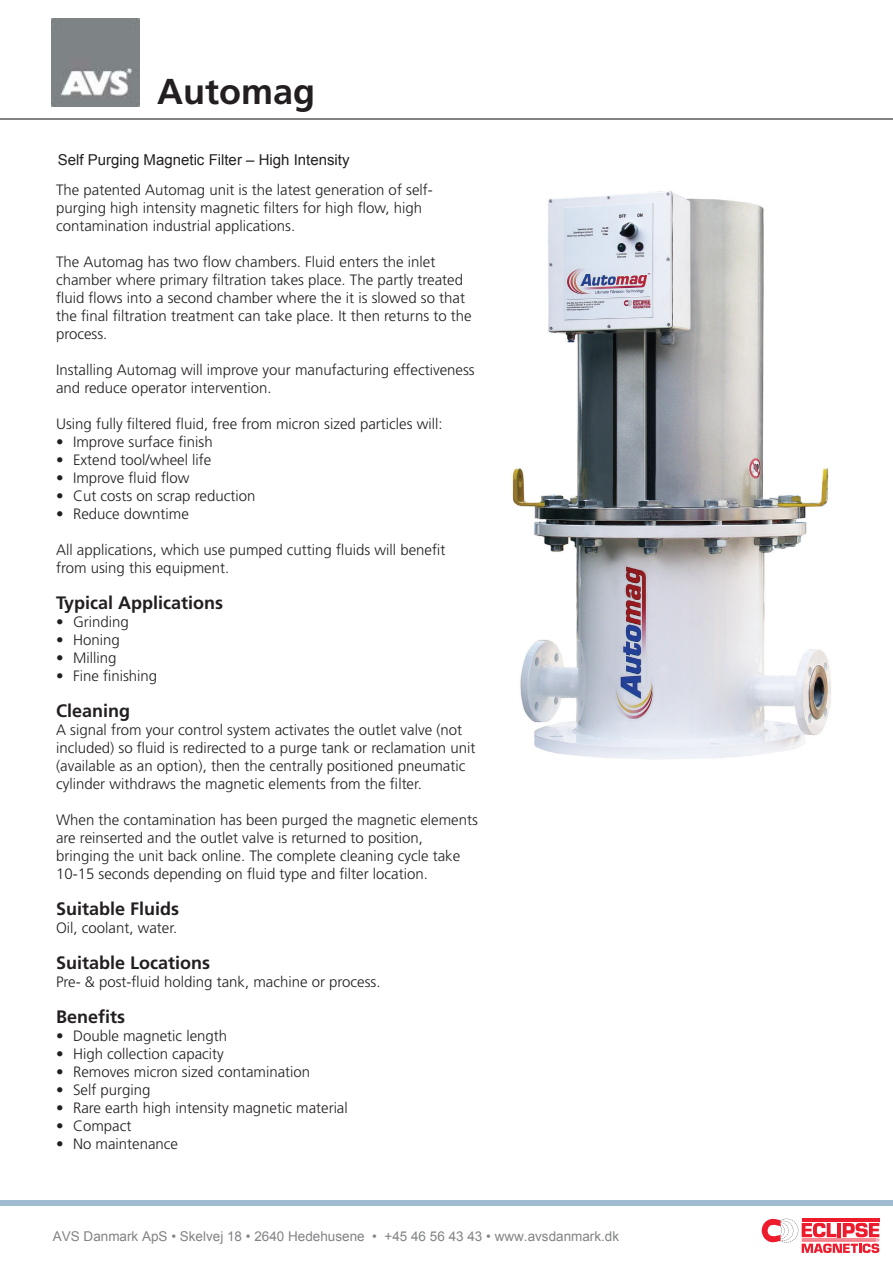
<style>
.page{position:relative;width:893px;height:1263px;background:#fff}
.page>*{position:absolute;margin:0;border:0;box-sizing:border-box;transform-origin:0 0}
.t1{font:700 36px "Frutiger";color:#231f20}
.t2{font:700 18px "Frutiger";color:#231f20}
.t3{font:300 15px/18px "Frutiger";color:#231f20}
.t4{font:15px "Arial";color:#231f20}
.t5{font:13.5px "Arial";color:#828385}
</style>
<div class="page">
<img style="left:512px;top:191px;width:319px;height:569px">
<img style="left:52px;top:18px;width:88px;height:88px">
<svg style="left:831px;top:1202px;width:62px;height:61px"></svg>
<div style="left:2px;top:1210px;width:891px;height:53px;background:#fff"></div>
<svg style="left:761px;top:1219px;width:118px;height:34px"></svg>
<h1 class="t1" style="left:157px;top:76px;width:160px">Automag</h1>
<p class="t4" style="left:58px;top:150px;width:293px">Self Purging Magnetic Filter – High Intensity</p>
<p class="t3" style="left:56px;top:182px;width:378px">The patented Automag unit is the latest generation of self&shy;purging high intensity magnetic filters for high flow, high contamination industrial applications.</p>
<p class="t3" style="left:56px;top:254px;width:417px">The Automag has two flow chambers. Fluid enters the inlet chamber where primary filtration takes place. The partly treated fluid flows into a second chamber where the it is slowed so that the final filtration treatment can take place. It then returns to the process.</p>
<p class="t3" style="left:56px;top:362px;width:420px">Installing Automag will improve your manufacturing effectiveness and reduce operator intervention.</p>
<p class="t3" style="left:56px;top:416px;width:388px">Using fully filtered fluid, free from micron sized particles will:</p>
<p class="t3" style="left:56px;top:434px;width:158px">• Improve surface finish</p>
<p class="t3" style="left:56px;top:452px;width:157px">• Extend tool/wheel life</p>
<p class="t3" style="left:56px;top:470px;width:135px">• Improve fluid flow</p>
<p class="t3" style="left:56px;top:488px;width:201px">• Cut costs on scrap reduction</p>
<p class="t3" style="left:56px;top:506px;width:134px">• Reduce downtime</p>
<p class="t3" style="left:56px;top:542px;width:391px">All applications, which use pumped cutting fluids will benefit from using this equipment.</p>
<p class="t2" style="left:56px;top:595px;width:169px">Typical Applications</p>
<p class="t3" style="left:56px;top:614px;width:74px">• Grinding</p>
<p class="t3" style="left:56px;top:632px;width:65px">• Honing</p>
<p class="t3" style="left:56px;top:650px;width:62px">• Milling</p>
<p class="t3" style="left:56px;top:668px;width:103px">• Fine finishing</p>
<p class="t2" style="left:56px;top:703px;width:76px">Cleaning</p>
<p class="t3" style="left:56px;top:722px;width:421px">A signal from your control system activates the outlet valve (not included) so fluid is redirected to a purge tank or reclamation unit (available as an option), then the centrally positioned pneumatic cylinder withdraws the magnetic elements from the filter.</p>
<p class="t3" style="left:56px;top:812px;width:423px">When the contamination has been purged the magnetic elements are reinserted and the outlet valve is returned to position, bringing the unit back online. The complete cleaning cycle take 10-15 seconds depending on fluid type and filter location.</p>
<p class="t2" style="left:56px;top:901px;width:125px">Suitable Fluids</p>
<p class="t3" style="left:56px;top:920px;width:123px">Oil, coolant, water.</p>
<p class="t2" style="left:56px;top:955px;width:156px">Suitable Locations</p>
<p class="t3" style="left:56px;top:974px;width:326px">Pre- &amp; post-fluid holding tank, machine or process.</p>
<p class="t2" style="left:56px;top:1009px;width:71px">Benefits</p>
<p class="t3" style="left:56px;top:1028px;width:173px">• Double magnetic length</p>
<p class="t3" style="left:56px;top:1046px;width:169px">• High collection capacity</p>
<p class="t3" style="left:56px;top:1064px;width:256px">• Removes micron sized contamination</p>
<p class="t3" style="left:56px;top:1082px;width:96px">• Self purging</p>
<p class="t3" style="left:56px;top:1100px;width:293px">• Rare earth high intensity magnetic material</p>
<p class="t3" style="left:56px;top:1118px;width:77px">• Compact</p>
<p class="t3" style="left:56px;top:1136px;width:124px">• No maintenance</p>
<p class="t5" style="left:53px;top:1227px;width:568px">AVS Danmark ApS • Skelvej 18 • 2640 Hedehusene • +45 46 56 43 43 • www.avsdanmark.dk</p>
</div>
